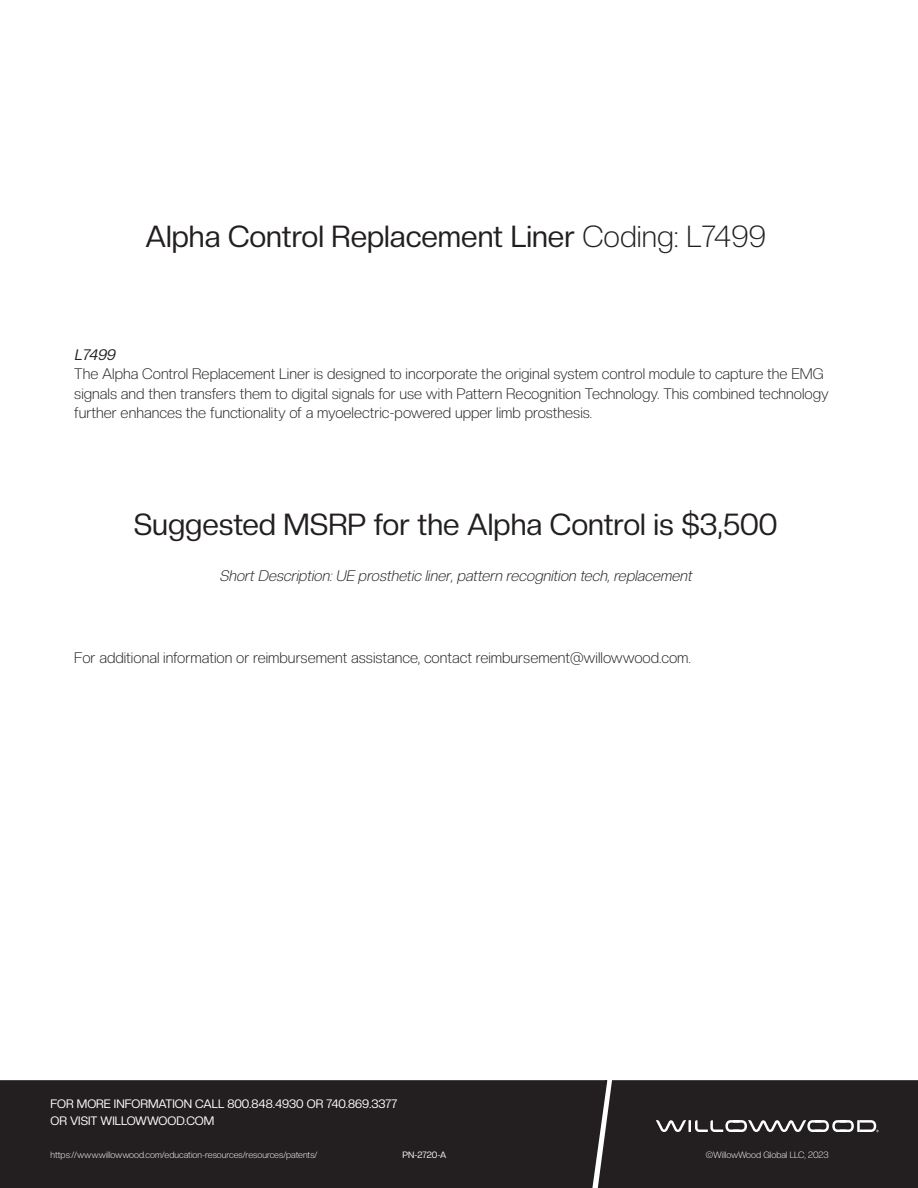
<style>
.page{position:relative;width:918px;height:1188px;background:#fff}
.page>*{position:absolute;margin:0;border:0;box-sizing:border-box;transform-origin:0 0}
.t1{font:30px "Creato Display";color:#231f20}
.t2{font:300 15px/19.5px "Creato Display";color:#231f20}
.t3{font:italic 300 15px "Creato Display";color:#231f20}
.t4{font:12px/16.5px "Creato Display";color:#fff}
.t5{font:300 9px "Creato Display";color:#fff}
.t6{font:9px "Creato Display";color:#fff}
.s1{font-weight:300}
.s2{font-weight:400;font-style:italic}
</style>
<div class="page">
<div style="left:0;top:1080px;width:584px;height:108px;background:#231f20"></div>
<div style="left:584px;top:1080px;width:334px;height:108px;background:#231f20"></div>
<p class="t1" style="left:145px;top:218px;width:622px">Alpha Control Replacement Liner <span class="s1">Coding: L7499</span></p>
<p class="t2" style="left:74px;top:345px;width:756px"><span class="s2">L7499<br></span>The Alpha Control Replacement Liner is designed to incorporate the original system control module to capture the EMG signals and then transfers them to digital signals for use with Pattern Recognition Technology. This combined technology further enhances the functionality of a myoelectric-powered upper limb prosthesis.</p>
<p class="t1" style="left:134px;top:506px;width:645px">Suggested MSRP for the Alpha Control is $3,500</p>
<p class="t3" style="left:219px;top:567px;width:477px">ShortDescription:UE prosthetic liner,pattern recognition tech,replacement</p>
<p class="t2" style="left:74px;top:647px;width:618px">For additional information or reimbursement assistance, contact reimbursement@willowwood.com.</p>
<p class="t4" style="left:50px;top:1096px;width:348px">FOR MORE INFORMATION CALL 800.848.4930 OR 740.869.3377<br>OR VISIT WILLOWWOOD.COM</p>
<p class="t5" style="left:50px;top:1149px;width:268px">https://www.willowwood.com/education-resources/resources/patents/</p>
<p class="t6" style="left:402px;top:1149px;width:46px">PN-2720-A</p>
<p class="t5" style="left:706px;top:1150px;width:124px">©WillowWood Global LLC, 2023</p>
</div>
